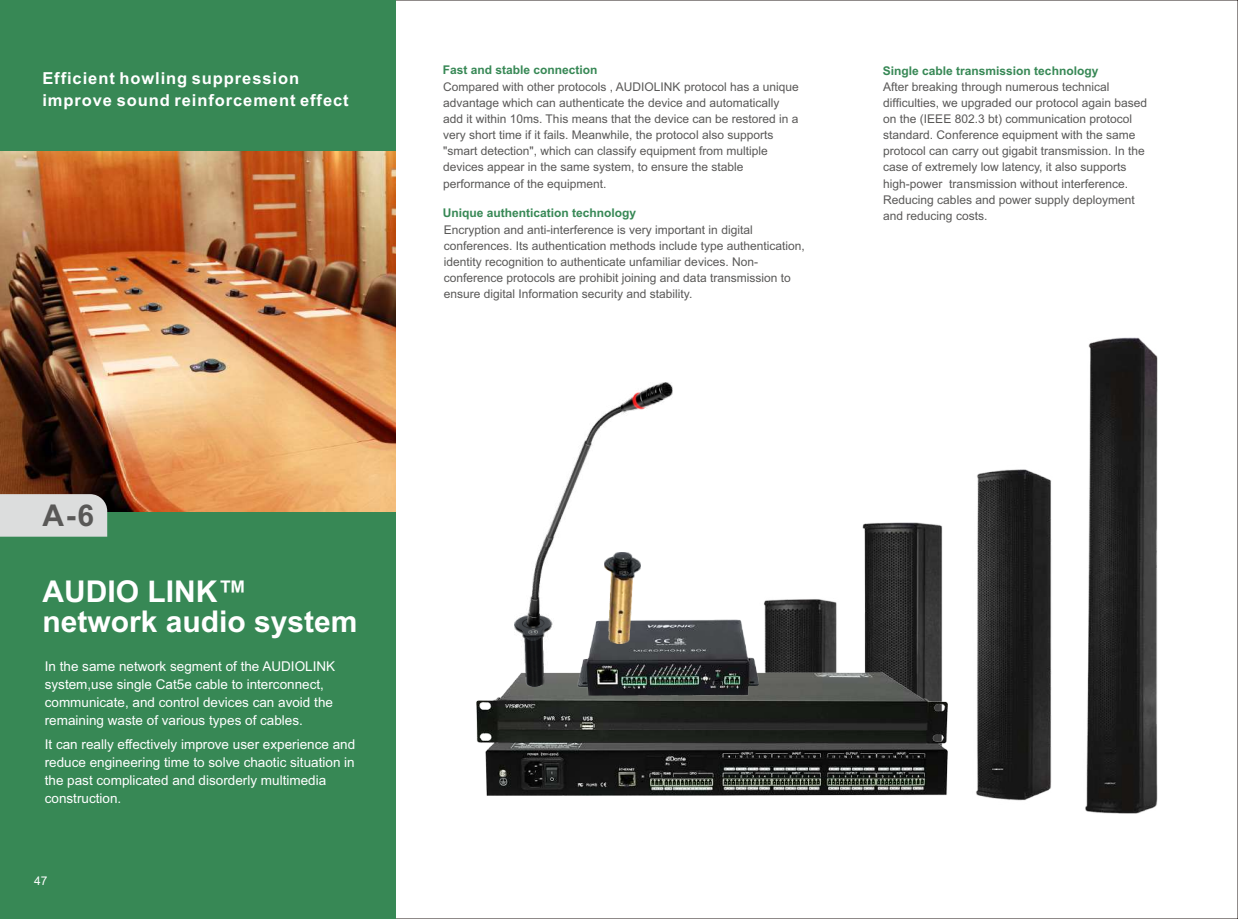
<style>
.page{position:relative;width:1238px;height:919px;background:#fff}
.page>*{position:absolute;margin:0;border:0;box-sizing:border-box;transform-origin:0 0}
.t1{font:700 30px/30.2px "Arial";color:#fff}
.t2{font:700 30px "Arial";color:#595857}
.t3{font:700 16.5px/22px "Arial";letter-spacing:.055em;color:#fff}
.t4{font:13.5px/18.1px "Arial";color:#fff}
.t5{font:12px/16px "Arial";color:#595857}
.t6{font:700 12px "Arial";color:#378855}
.t7{font:12px "Arial";color:#fff}
</style>
<div class="page">
<div style="left:0;top:0;width:395px;height:918px;background:#378855"></div>
<img style="left:0;top:151px;width:395px;height:360px">
<div style="left:0;top:494px;width:107px;height:42px;background:#dcdddd"></div>
<img style="left:660px;top:337px;width:497px;height:476px">
<img style="left:476px;top:672px;width:471px;height:123px">
<img style="left:577px;top:619px;width:181px;height:76px">
<img style="left:514px;top:382px;width:158px;height:304px">
<img style="left:604px;top:552px;width:36px;height:91px">
<h2 class="t3" style="left:42px;top:68px;width:308px">Efficient howling suppression improve sound reinforcement effect</h2>
<h1 class="t2" style="left:42px;top:504px;width:53px">A-6</h1>
<h1 class="t1" style="left:42px;top:579px;width:317px">AUDIO LINK™ network audio system</h1>
<p class="t4" style="left:45px;top:658px;width:292px">In the same network segment of the AUDIOLINK system,use single Cat5e cable to interconnect, communicate, and control devices can avoid the remaining waste of various types of cables.</p>
<p class="t4" style="left:45px;top:736px;width:312px">It can really effectively improve user experience and reduce engineering time to solve chaotic situation in the past complicated and disorderly multimedia construction.</p>
<p class="t7" style="left:34px;top:876px;width:15px">47</p>
<p class="t6" style="left:443px;top:66px;width:156px">Fast and stable connection</p>
<p class="t5" style="left:443px;top:80px;width:357px">Compared with other protocols , AUDIOLINK protocol has a unique advantage which can authenticate the device and automatically add it within 10ms. This means that the device can be restored in a very short time if it fails. Meanwhile, the protocol also supports "smart detection", which can classify equipment from multiple devices appear in the same system, to ensure the stable performance of the equipment.</p>
<p class="t5" style="left:444px;top:223px;width:362px">Encryption and anti-interference is very important in digital conferences. Its authentication methods include type authentication, identity recognition to authenticate unfamiliar devices. Non&shy;conference protocols are prohibit joining and data transmission to ensure digital Information security and stability.</p>
<p class="t6" style="left:443px;top:208px;width:195px">Unique authentication technology</p>
<p class="t6" style="left:882px;top:66px;width:217px">Single cable transmission technology</p>
<p class="t5" style="left:883px;top:80px;width:265px">After breaking through numerous technical difficulties, we upgraded our protocol again based on the (IEEE 802.3 bt) communication protocol standard. Conference equipment with the same protocol can carry out gigabit transmission. In the case of extremely low latency, it also supports high-power transmission without interference.<br>Reducing cables and power supply deployment and reducing costs.</p>
</div>
